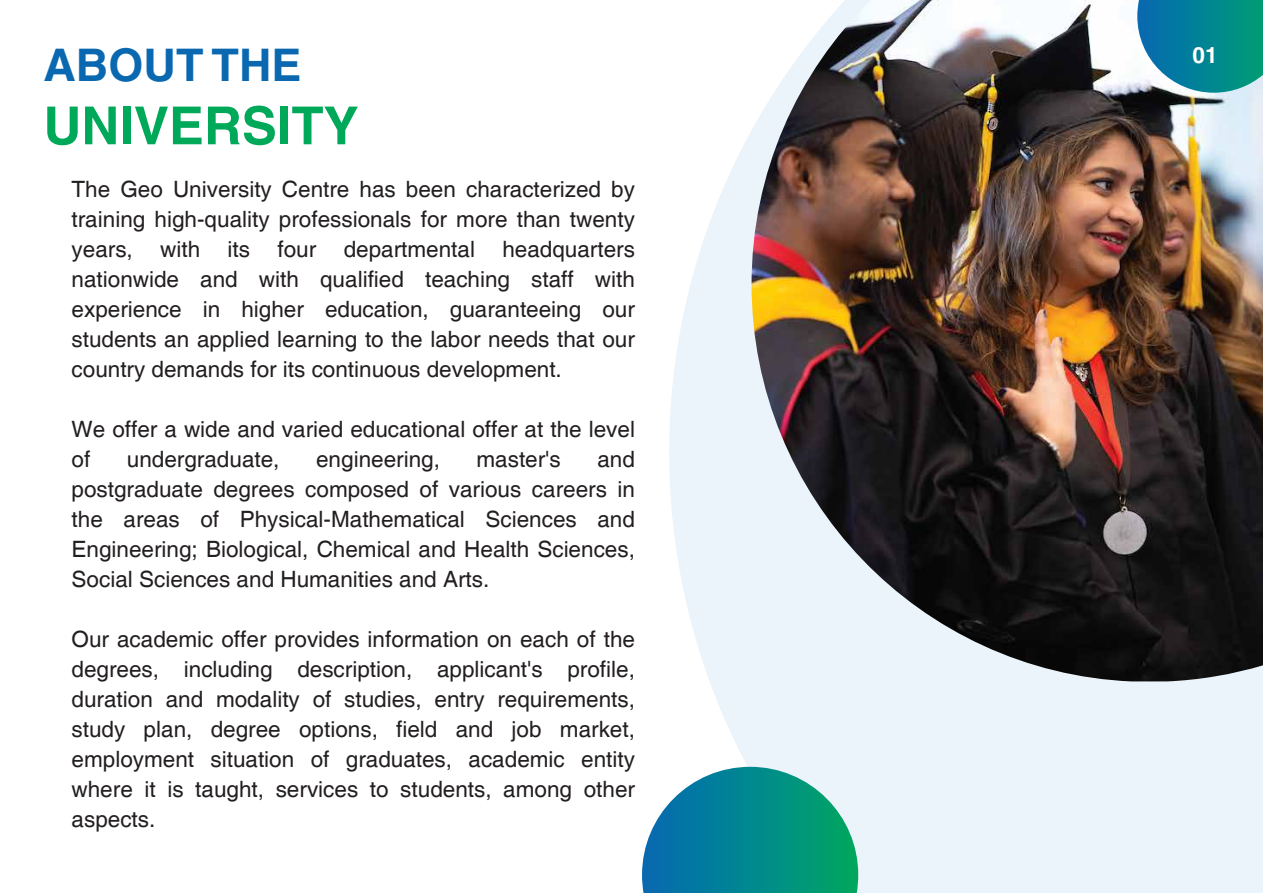
<style>
.page{position:relative;width:1263px;height:893px;background:#fff}
.page>*{position:absolute;margin:0;border:0;box-sizing:border-box;transform-origin:0 0}
.t1{font:700 52.5px "Helvetica";color:#00a959}
.t2{font:700 45px "Helvetica";color:#0968b0}
.t3{font:22.5px/30px "Helvetica";color:#231f20;text-align:justify}
.t4{font:700 22.5px "Helvetica";color:#fff}
</style>
<div class="page">
<svg style="left:669px;top:132px;width:594px;height:761px;background:#ecf5fa"></svg>
<img style="left:751px;top:0;width:512px;height:681px">
<svg style="left:642px;top:767px;width:216px;height:126px;background:#2e9da1"></svg>
<svg style="left:1137px;top:0;width:126px;height:93px;background:#20919e"></svg>
<h2 class="t2" style="left:44px;top:38px;width:259px">ABOUT THE</h2>
<h1 class="t1" style="left:44px;top:94px;width:317px">UNIVERSITY</h1>
<p class="t3" style="left:72px;top:175px;width:565px">The Geo University Centre has been characterized by training high-quality professionals for more than twenty years, with its four departmental headquarters nationwide and with qualified teaching staff with experience in higher education, guaranteeing our students an applied learning to the labor needs that our country demands for its continuous development.</p>
<p class="t3" style="left:72px;top:415px;width:565px">We offer a wide and varied educational offer at the level of</p>
<p class="t3" style="left:72px;top:445px;width:565px;text-indent:526px">and postgraduate degrees composed of various careers in the areas of Physical-Mathematical Sciences and Engineering; Biological, Chemical and Health Sciences, Social Sciences and Humanities and Arts.</p>
<p class="t3" style="left:127px;top:445px;width:154px">undergraduate,</p>
<p class="t3" style="left:316px;top:445px;width:125px">engineering,</p>
<p class="t3" style="left:476px;top:445px;width:86px">master's</p>
<p class="t3" style="left:72px;top:625px;width:565px">Our academic offer provides information on each of the degrees, including description, applicant's profile, duration and modality of studies, entry requirements, study plan, degree options, field and job market, employment situation of graduates, academic entity where it is taught, services to students, among other aspects.</p>
<p class="t4" style="left:1192px;top:42px;width:27px">01</p>
</div>
